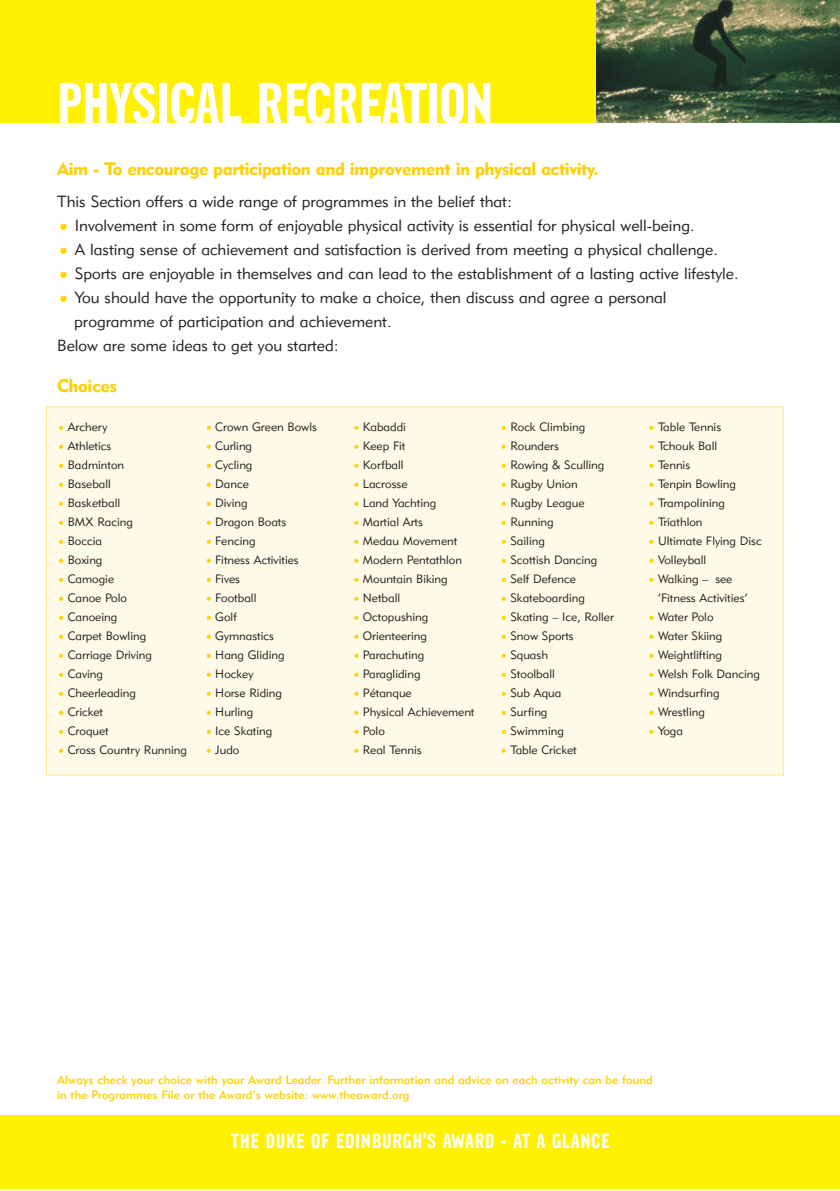
<style>
.page{position:relative;width:840px;height:1191px;background:#fff}
.page>*{position:absolute;margin:0;border:0;box-sizing:border-box;transform-origin:0 0}
.t1{font:56px "Aggregate";letter-spacing:-.015em;color:#fff}
.t2{font:20px "Aggregate";letter-spacing:.025em;color:#fff}
.t3{font:18px "Geometric 415 BT Black A";letter-spacing:-.025em;color:#fed105}
.t4{font:16px "Geometric 415 BT Lite A";color:#231f20}
.t5{font:12px/19px "Geometric 415 BT Lite A";color:#231f20}
.t6{font:12px/14.4px "Geometric 415 BT Medium A";color:#fed105}
.s1{font-size:22px;color:#fed105}
.s2{font-size:14px;color:#fed105}
</style>
<div class="page">
<div style="left:46px;top:407px;width:736px;height:368px;background:#fefae7"></div>
<div style="left:0;top:0;width:839px;height:123px;background:#fff101"></div>
<div style="left:0;top:1115px;width:839px;height:74px;background:#fff101"></div>
<img style="left:596px;top:0;width:243px;height:123px">
<h1 class="t1" style="left:57px;top:83px;width:438px">PHYSICAL RECREATION</h1>
<h3 class="t3" style="left:57px;top:163px;width:542px">Aim - To encourage participation and improvement in physical activity.</h3>
<h3 class="t4" style="left:57px;top:196px;width:456px">This Section offers a wide range of programmes in the belief that:</h3>
<h3 class="t4" style="left:57px;top:220px;width:638px"><span class="s1">•</span> Involvement in some form of enjoyable physical activity is essential for physical well-being.</h3>
<h3 class="t4" style="left:57px;top:244px;width:662px"><span class="s1">•</span> A lasting sense of achievement and satisfaction is derived from meeting a physical challenge.</h3>
<h3 class="t4" style="left:57px;top:268px;width:682px"><span class="s1">•</span> Sports are enjoyable in themselves and can lead to the establishment of a lasting active lifestyle.</h3>
<h3 class="t4" style="left:57px;top:292px;width:610px"><span class="s1">•</span> You should have the opportunity to make a choice, then discuss and agree a personal</h3>
<h3 class="t4" style="left:74px;top:316px;width:318px">programme of participation and achievement.</h3>
<h3 class="t4" style="left:57px;top:340px;width:283px">Below are some ideas to get you started:</h3>
<h3 class="t3" style="left:57px;top:379px;width:61px">Choices</h3>
<p class="t5" style="left:57px;top:418px;width:52px"><span class="s2">•</span> Archery</p>
<p class="t5" style="left:57px;top:437px;width:56px"><span class="s2">•</span> Athletics</p>
<p class="t5" style="left:57px;top:456px;width:68px"><span class="s2">•</span> Badminton</p>
<p class="t5" style="left:57px;top:475px;width:55px"><span class="s2">•</span> Baseball</p>
<p class="t5" style="left:57px;top:494px;width:64px"><span class="s2">•</span> Basketball</p>
<p class="t5" style="left:57px;top:513px;width:77px"><span class="s2">•</span> BMX Racing</p>
<p class="t5" style="left:57px;top:532px;width:46px"><span class="s2">•</span> Boccia</p>
<p class="t5" style="left:57px;top:551px;width:47px"><span class="s2">•</span> Boxing</p>
<p class="t5" style="left:57px;top:570px;width:58px"><span class="s2">•</span> Camogie</p>
<p class="t5" style="left:57px;top:589px;width:71px"><span class="s2">•</span> Canoe Polo</p>
<p class="t5" style="left:57px;top:608px;width:61px"><span class="s2">•</span> Canoeing</p>
<p class="t5" style="left:57px;top:627px;width:90px"><span class="s2">•</span> Carpet Bowling</p>
<p class="t5" style="left:57px;top:646px;width:96px"><span class="s2">•</span> Carriage Driving</p>
<p class="t5" style="left:57px;top:665px;width:47px"><span class="s2">•</span> Caving</p>
<p class="t5" style="left:57px;top:684px;width:80px"><span class="s2">•</span> Cheerleading</p>
<p class="t5" style="left:57px;top:703px;width:47px"><span class="s2">•</span> Cricket</p>
<p class="t5" style="left:57px;top:722px;width:53px"><span class="s2">•</span> Croquet</p>
<p class="t5" style="left:57px;top:741px;width:131px"><span class="s2">•</span> Cross Country Running</p>
<p class="t5" style="left:205px;top:418px;width:113px"><span class="s2">•</span> Crown Green Bowls</p>
<p class="t5" style="left:205px;top:437px;width:49px"><span class="s2">•</span> Curling</p>
<p class="t5" style="left:205px;top:456px;width:49px"><span class="s2">•</span> Cycling</p>
<p class="t5" style="left:205px;top:475px;width:46px"><span class="s2">•</span> Dance</p>
<p class="t5" style="left:205px;top:494px;width:44px"><span class="s2">•</span> Diving</p>
<p class="t5" style="left:205px;top:513px;width:83px"><span class="s2">•</span> Dragon Boats</p>
<p class="t5" style="left:205px;top:532px;width:52px"><span class="s2">•</span> Fencing</p>
<p class="t5" style="left:205px;top:551px;width:95px"><span class="s2">•</span> Fitness Activities</p>
<p class="t5" style="left:205px;top:570px;width:37px"><span class="s2">•</span> Fives</p>
<p class="t5" style="left:205px;top:589px;width:53px"><span class="s2">•</span> Football</p>
<p class="t5" style="left:205px;top:608px;width:34px"><span class="s2">•</span> Golf</p>
<p class="t5" style="left:205px;top:627px;width:71px"><span class="s2">•</span> Gymnastics</p>
<p class="t5" style="left:205px;top:646px;width:81px"><span class="s2">•</span> Hang Gliding</p>
<p class="t5" style="left:205px;top:665px;width:50px"><span class="s2">•</span> Hockey</p>
<p class="t5" style="left:205px;top:684px;width:79px"><span class="s2">•</span> Horse Riding</p>
<p class="t5" style="left:205px;top:703px;width:50px"><span class="s2">•</span> Hurling</p>
<p class="t5" style="left:205px;top:722px;width:69px"><span class="s2">•</span> Ice Skating</p>
<p class="t5" style="left:205px;top:741px;width:36px"><span class="s2">•</span> Judo</p>
<p class="t5" style="left:352px;top:418px;width:55px"><span class="s2">•</span> Kabaddi</p>
<p class="t5" style="left:352px;top:437px;width:54px"><span class="s2">•</span> Keep Fit</p>
<p class="t5" style="left:352px;top:456px;width:53px"><span class="s2">•</span> Korfball</p>
<p class="t5" style="left:352px;top:475px;width:57px"><span class="s2">•</span> Lacrosse</p>
<p class="t5" style="left:352px;top:494px;width:85px"><span class="s2">•</span> Land Yachting</p>
<p class="t5" style="left:352px;top:513px;width:72px"><span class="s2">•</span> Martial Arts</p>
<p class="t5" style="left:352px;top:532px;width:106px"><span class="s2">•</span> Medau Movement</p>
<p class="t5" style="left:352px;top:551px;width:111px"><span class="s2">•</span> Modern Pentathlon</p>
<p class="t5" style="left:352px;top:570px;width:97px"><span class="s2">•</span> Mountain Biking</p>
<p class="t5" style="left:352px;top:589px;width:49px"><span class="s2">•</span> Netball</p>
<p class="t5" style="left:352px;top:608px;width:77px"><span class="s2">•</span> Octopushing</p>
<p class="t5" style="left:352px;top:627px;width:76px"><span class="s2">•</span> Orienteering</p>
<p class="t5" style="left:352px;top:646px;width:73px"><span class="s2">•</span> Parachuting</p>
<p class="t5" style="left:352px;top:665px;width:70px"><span class="s2">•</span> Paragliding</p>
<p class="t5" style="left:352px;top:684px;width:61px"><span class="s2">•</span> Pétanque</p>
<p class="t5" style="left:352px;top:703px;width:124px"><span class="s2">•</span> Physical Achievement</p>
<p class="t5" style="left:352px;top:722px;width:34px"><span class="s2">•</span> Polo</p>
<p class="t5" style="left:352px;top:741px;width:71px"><span class="s2">•</span> Real Tennis</p>
<p class="t5" style="left:499px;top:418px;width:87px"><span class="s2">•</span> Rock Climbing</p>
<p class="t5" style="left:499px;top:437px;width:60px"><span class="s2">•</span> Rounders</p>
<p class="t5" style="left:499px;top:456px;width:106px"><span class="s2">•</span> Rowing &amp; Sculling</p>
<p class="t5" style="left:499px;top:475px;width:79px"><span class="s2">•</span> Rugby Union</p>
<p class="t5" style="left:499px;top:494px;width:86px"><span class="s2">•</span> Rugby League</p>
<p class="t5" style="left:499px;top:513px;width:55px"><span class="s2">•</span> Running</p>
<p class="t5" style="left:499px;top:532px;width:46px"><span class="s2">•</span> Sailing</p>
<p class="t5" style="left:499px;top:551px;width:99px"><span class="s2">•</span> Scottish Dancing</p>
<p class="t5" style="left:499px;top:570px;width:77px"><span class="s2">•</span> Self Defence</p>
<p class="t5" style="left:499px;top:589px;width:87px"><span class="s2">•</span> Skateboarding</p>
<p class="t5" style="left:499px;top:608px;width:115px"><span class="s2">•</span> Skating – Ice, Roller</p>
<p class="t5" style="left:499px;top:627px;width:75px"><span class="s2">•</span> Snow Sports</p>
<p class="t5" style="left:499px;top:646px;width:49px"><span class="s2">•</span> Squash</p>
<p class="t5" style="left:499px;top:665px;width:56px"><span class="s2">•</span> Stoolball</p>
<p class="t5" style="left:499px;top:684px;width:63px"><span class="s2">•</span> Sub Aqua</p>
<p class="t5" style="left:499px;top:703px;width:49px"><span class="s2">•</span> Surfing</p>
<p class="t5" style="left:499px;top:722px;width:66px"><span class="s2">•</span> Swimming</p>
<p class="t5" style="left:499px;top:741px;width:78px"><span class="s2">•</span> Table Cricket</p>
<p class="t5" style="left:647px;top:418px;width:75px"><span class="s2">•</span> Table Tennis</p>
<p class="t5" style="left:647px;top:437px;width:71px"><span class="s2">•</span> Tchouk Ball</p>
<p class="t5" style="left:647px;top:456px;width:44px"><span class="s2">•</span> Tennis</p>
<p class="t5" style="left:647px;top:475px;width:90px"><span class="s2">•</span> Tenpin Bowling</p>
<p class="t5" style="left:647px;top:494px;width:79px"><span class="s2">•</span> Trampolining</p>
<p class="t5" style="left:647px;top:513px;width:56px"><span class="s2">•</span> Triathlon</p>
<p class="t5" style="left:647px;top:532px;width:116px"><span class="s2">•</span> Ultimate Flying Disc</p>
<p class="t5" style="left:647px;top:551px;width:60px"><span class="s2">•</span> Volleyball</p>
<p class="t5" style="left:657px;top:570px;width:92px;text-indent:-10px"><span class="s2">•</span> Walking – see ‘Fitness Activities’</p>
<p class="t5" style="left:647px;top:608px;width:68px"><span class="s2">•</span> Water Polo</p>
<p class="t5" style="left:647px;top:627px;width:76px"><span class="s2">•</span> Water Skiing</p>
<p class="t5" style="left:647px;top:646px;width:76px"><span class="s2">•</span> Weightlifting</p>
<p class="t5" style="left:647px;top:665px;width:114px"><span class="s2">•</span> Welsh Folk Dancing</p>
<p class="t5" style="left:647px;top:684px;width:74px"><span class="s2">•</span> Windsurfing</p>
<p class="t5" style="left:647px;top:703px;width:59px"><span class="s2">•</span> Wrestling</p>
<p class="t5" style="left:647px;top:722px;width:37px"><span class="s2">•</span> Yoga</p>
<p class="t6" style="left:57px;top:1074px;width:596px">Always check your choice with your Award Leader. Further information and advice on each activity can be found in the Programmes File or the Award’s website: www.theaward.org</p>
<h2 class="t2" style="left:231px;top:1134px;width:380px">THE DUKE OF EDINBURGH'S AWARD - AT A GLANCE</h2>
</div>
